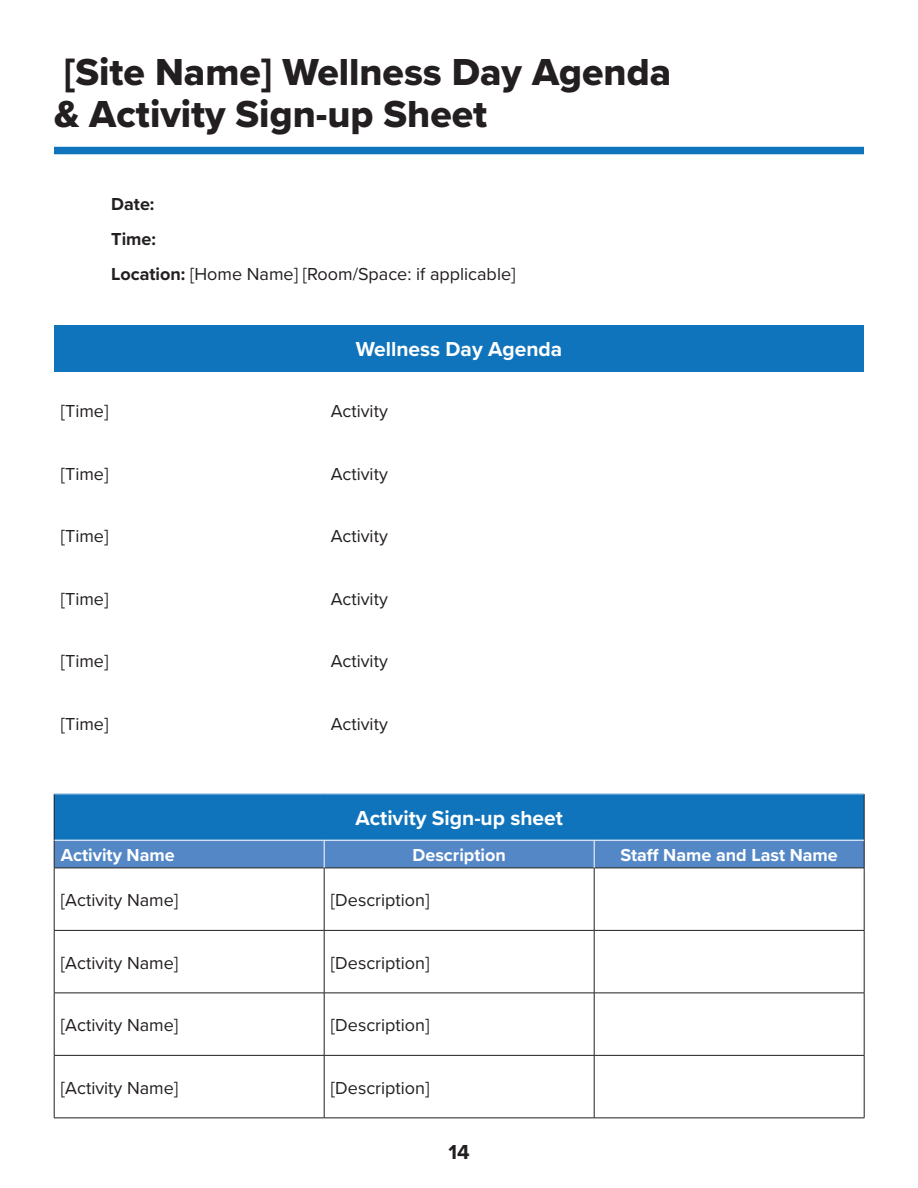
<style>
.page{position:relative;width:918px;height:1188px;background:#fff}
.page>*{position:absolute;margin:0;border:0;box-sizing:border-box;transform-origin:0 0}
.Header_2{font:39px/42px "Proxima Nova Extrabld";color:#231f20}
.Paragraph{font:700 21px "Proxima Nova";color:#fff}
.t1{font:700 21px "Proxima Nova";color:#231f20}
.Paragraph-2{font:18px "Proxima Nova";color:#231f20}
.Paragraph-3{font:700 18px "Proxima Nova";color:#fff}
.Paragraph-4{font:700 18px "Proxima Nova";color:#231f20}
.s1{font-weight:700}
</style>
<div class="page">
<div style="left:54px;top:147px;width:810px;height:7px;background:#1074bc"></div>
<div style="left:54px;top:325px;width:810px;height:46px;background:#1074bc"></div>
<div style="left:54px;top:794px;width:810px;height:46px;background:#1074bc"></div>
<hr style="left:54px;top:794px;width:1px;height:46px;background:#231f20">
<hr style="left:864px;top:794px;width:1px;height:46px;background:#231f20">
<hr style="left:54px;top:868px;width:270px;height:1px;background:#231f20">
<hr style="left:54px;top:868px;width:1px;height:62px;background:#231f20">
<hr style="left:324px;top:868px;width:270px;height:1px;background:#231f20">
<hr style="left:324px;top:868px;width:1px;height:62px;background:#231f20">
<hr style="left:594px;top:868px;width:270px;height:1px;background:#231f20">
<hr style="left:594px;top:868px;width:1px;height:62px;background:#231f20">
<hr style="left:864px;top:868px;width:1px;height:62px;background:#231f20">
<hr style="left:54px;top:930px;width:270px;height:1px;background:#231f20">
<hr style="left:54px;top:931px;width:1px;height:62px;background:#231f20">
<hr style="left:324px;top:930px;width:270px;height:1px;background:#231f20">
<hr style="left:324px;top:931px;width:1px;height:62px;background:#231f20">
<hr style="left:594px;top:930px;width:270px;height:1px;background:#231f20">
<hr style="left:594px;top:931px;width:1px;height:62px;background:#231f20">
<hr style="left:864px;top:931px;width:1px;height:62px;background:#231f20">
<hr style="left:54px;top:993px;width:270px;height:1px;background:#231f20">
<hr style="left:54px;top:993px;width:1px;height:62px;background:#231f20">
<hr style="left:324px;top:993px;width:270px;height:1px;background:#231f20">
<hr style="left:324px;top:993px;width:1px;height:62px;background:#231f20">
<hr style="left:594px;top:993px;width:270px;height:1px;background:#231f20">
<hr style="left:594px;top:993px;width:1px;height:62px;background:#231f20">
<hr style="left:864px;top:993px;width:1px;height:62px;background:#231f20">
<hr style="left:54px;top:1055px;width:270px;height:1px;background:#231f20">
<hr style="left:54px;top:1056px;width:1px;height:62px;background:#231f20">
<hr style="left:324px;top:1055px;width:270px;height:1px;background:#231f20">
<hr style="left:324px;top:1056px;width:1px;height:62px;background:#231f20">
<hr style="left:594px;top:1055px;width:270px;height:1px;background:#231f20">
<hr style="left:594px;top:1056px;width:1px;height:62px;background:#231f20">
<hr style="left:864px;top:1056px;width:1px;height:62px;background:#231f20">
<hr style="left:54px;top:1118px;width:270px;height:1px;background:#231f20">
<hr style="left:324px;top:1118px;width:270px;height:1px;background:#231f20">
<hr style="left:594px;top:1118px;width:270px;height:1px;background:#231f20">
<div style="left:54px;top:840px;width:811px;height:28px;background:#5487c6"></div>
<hr style="left:54px;top:794px;width:270px;height:1px;background:#fff">
<hr style="left:324px;top:794px;width:270px;height:1px;background:#fff">
<hr style="left:594px;top:794px;width:270px;height:1px;background:#fff">
<hr style="left:54px;top:840px;width:270px;height:1px;background:#fff">
<hr style="left:324px;top:840px;width:270px;height:1px;background:#fff">
<hr style="left:594px;top:840px;width:270px;height:1px;background:#fff">
<p class="Header_2" style="left:54px;top:50px;width:619px">[Site Name] Wellness Day Agenda &amp; Activity Sign-up Sheet</p>
<p class="Paragraph-4" style="left:111px;top:190px;width:45px">Date:</p>
<p class="Paragraph-4" style="left:111px;top:225px;width:46px">Time:</p>
<p class="Paragraph-2" style="left:111px;top:261px;width:406px"><span class="s1">Location:</span> [Home Name] [Room/Space: if applicable]</p>
<p class="Paragraph" style="left:356px;top:334px;width:208px">Wellness Day Agenda</p>
<p class="Paragraph-2" style="left:61px;top:398px;width:49px">[Time]</p>
<p class="Paragraph-2" style="left:331px;top:398px;width:59px">Activity</p>
<p class="Paragraph-2" style="left:61px;top:460px;width:49px">[Time]</p>
<p class="Paragraph-2" style="left:331px;top:460px;width:59px">Activity</p>
<p class="Paragraph-2" style="left:61px;top:523px;width:49px">[Time]</p>
<p class="Paragraph-2" style="left:331px;top:523px;width:59px">Activity</p>
<p class="Paragraph-2" style="left:61px;top:585px;width:49px">[Time]</p>
<p class="Paragraph-2" style="left:331px;top:585px;width:59px">Activity</p>
<p class="Paragraph-2" style="left:61px;top:648px;width:49px">[Time]</p>
<p class="Paragraph-2" style="left:331px;top:648px;width:59px">Activity</p>
<p class="Paragraph-2" style="left:61px;top:710px;width:49px">[Time]</p>
<p class="Paragraph-2" style="left:331px;top:710px;width:59px">Activity</p>
<p class="Paragraph" style="left:355px;top:803px;width:209px">Activity Sign-up sheet</p>
<p class="Paragraph-3" style="left:61px;top:842px;width:115px">Activity Name</p>
<p class="Paragraph-3" style="left:412px;top:842px;width:95px">Description</p>
<p class="Paragraph-3" style="left:620px;top:842px;width:219px">Staff Name and Last Name</p>
<p class="Paragraph-2" style="left:61px;top:887px;width:119px">[Activity Name]</p>
<p class="Paragraph-2" style="left:331px;top:887px;width:100px">[Description]</p>
<p class="Paragraph-2" style="left:61px;top:949px;width:119px">[Activity Name]</p>
<p class="Paragraph-2" style="left:331px;top:949px;width:100px">[Description]</p>
<p class="Paragraph-2" style="left:61px;top:1012px;width:119px">[Activity Name]</p>
<p class="Paragraph-2" style="left:331px;top:1012px;width:100px">[Description]</p>
<p class="Paragraph-2" style="left:61px;top:1074px;width:119px">[Activity Name]</p>
<p class="Paragraph-2" style="left:331px;top:1074px;width:100px">[Description]</p>
<p class="t1" style="left:448px;top:1136px;width:23px">14</p>
</div>
